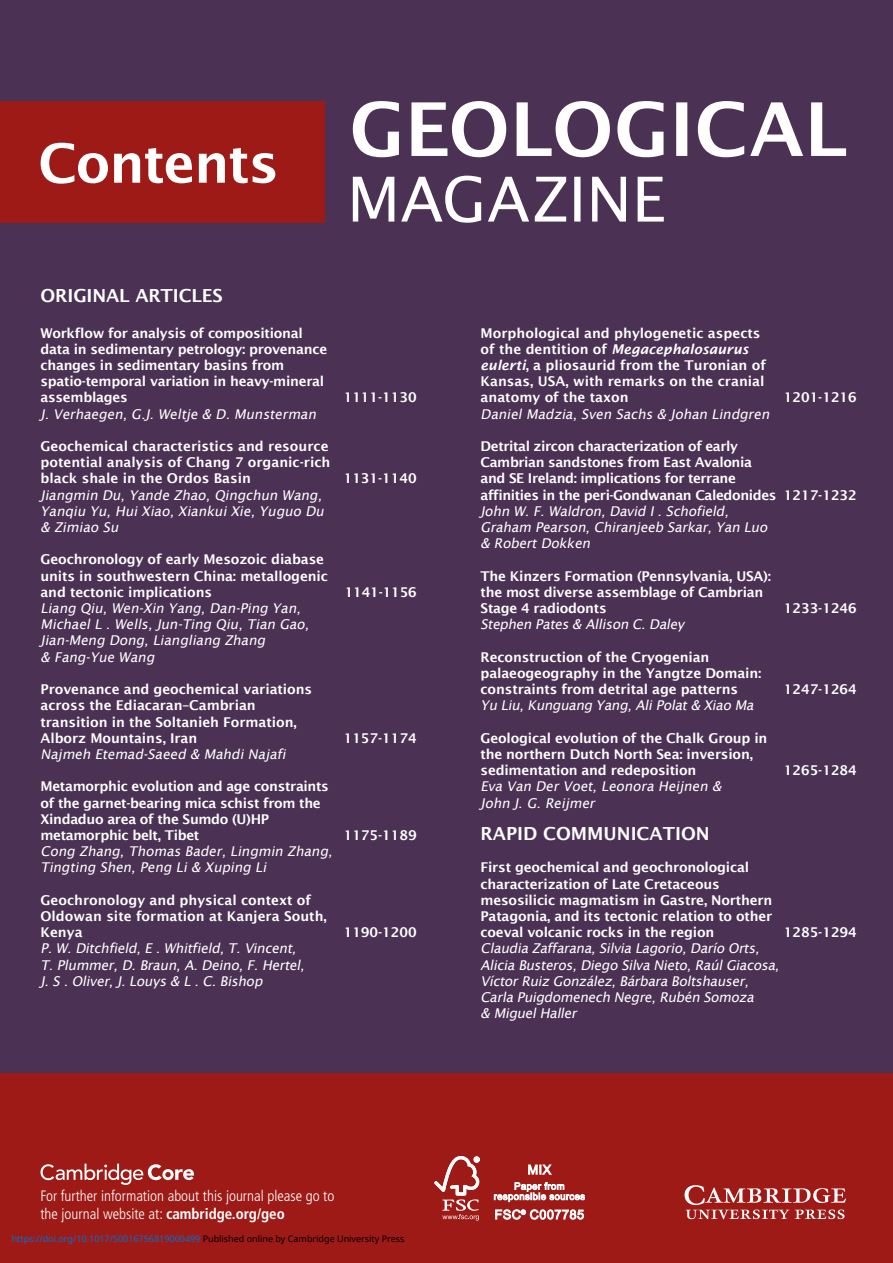
<style>
.page{position:relative;width:893px;height:1263px;background:#fff}
.page>*{position:absolute;margin:0;border:0;box-sizing:border-box;transform-origin:0 0}
.t1{font:600 54px "Lucida Sans";letter-spacing:-.025em;color:#fff}
.t2{font:600 18px "Lucida Sans";color:#fff}
.t3{font:300 condensed 15px/18px "Frutiger LT Std";color:#fff}
.t4{font:600 13.5px/16.2px "Lucida Sans";letter-spacing:-.015em;color:#fff}
.t5{font:italic 13.5px/16.2px "Lucida Sans";color:#fff}
.t6{font:9px "Noto Sans";color:#0172cf}
.s1{font-style:italic}
.s2{font-weight:700}
.s3{color:#000}
</style>
<div class="page">
<div style="left:0;top:0;width:893px;height:1073px;background:#4b3153"></div>
<div style="left:0;top:1073px;width:893px;height:190px;background:#9e1a16"></div>
<svg style="left:684px;top:1185px;width:162px;height:34px"></svg>
<svg style="left:40px;top:1164px;width:154px;height:21px"></svg>
<div style="left:0;top:101px;width:324px;height:122px;background:#9e1a16"></div>
<svg style="left:353px;top:176px;width:311px;height:47px"></svg>
<svg style="left:353px;top:101px;width:493px;height:56px"></svg>
<svg style="left:434px;top:1156px;width:46px;height:64px"></svg>
<svg style="left:494px;top:1164px;width:91px;height:38px"></svg>
<svg style="left:495px;top:1209px;width:89px;height:11px"></svg>
<h1 class="t1" style="left:38px;top:133px;width:242px">Contents</h1>
<h2 class="t2" style="left:40px;top:286px;width:184px">ORIGINAL ARTICLES</h2>
<p class="t4" style="left:40px;top:325px;width:288px">Workflow for analysis of compositional data in sedimentary petrology: provenance changes in sedimentary basins from spatio-temporal variation in heavy-mineral assemblages</p>
<p class="t5" style="left:40px;top:406px;width:280px">J . Verhaegen, G.J . Weltje &amp; D. Munsterman</p>
<p class="t4" style="left:40px;top:438px;width:291px">Geochemical characteristics and resource potential analysis of Chang 7 organic-rich black shale in the Ordos Basin</p>
<p class="t5" style="left:40px;top:487px;width:288px">J iangmin Du, Yande Zhao, Qingchun Wang,<br>Yanqiu Yu, Hui Xiao, Xiankui Xie, Yuguo Du &amp; Zimiao Su</p>
<p class="t4" style="left:40px;top:551px;width:289px">Geochronology of early Mesozoic diabase units in southwestern China: metallogenic and tectonic implications</p>
<p class="t5" style="left:40px;top:600px;width:273px">Liang Qiu, Wen-Xin Yang, Dan-Ping Yan,<br>Michael L . Wells, Jun-Ting Qiu, Tian Gao,<br>J ian-Meng Dong, Liangliang Zhang<br>&amp; Fang-Yue Wang</p>
<p class="t4" style="left:40px;top:681px;width:273px">Provenance and geochemical variations across the Ediacaran–Cambrian transition in the Soltanieh Formation, Alborz Mountains, Iran</p>
<p class="t5" style="left:40px;top:746px;width:250px">Naj meh Etemad-Saeed &amp; Mahdi Najafi</p>
<p class="t4" style="left:40px;top:778px;width:290px">Metamorphic evolution and age constraints of the garnet-bearing mica schist from the Xindaduo area of the Sumdo (U)HP metamorphic belt, Tibet</p>
<p class="t5" style="left:40px;top:843px;width:296px">Cong Zhang, Thomas Bader, Lingmin Zhang,<br>Tingting Shen, Peng Li &amp; Xuping Li</p>
<p class="t4" style="left:40px;top:892px;width:288px">Geochronology and physical context of<br>Oldowan site formation at Kanjera South,<br>Kenya</p>
<p class="t5" style="left:40px;top:940px;width:268px">P. W. Ditchfield, E . Whitfield, T. Vincent,<br>T. Plummer, D. Braun, A. Deino, F. Hertel,<br>J . S . Oliver, J . Louys &amp; L . C. Bishop</p>
<p class="t4" style="left:344px;top:389px;width:75px">1111-1130</p>
<p class="t4" style="left:344px;top:470px;width:75px">1131-1140</p>
<p class="t4" style="left:345px;top:584px;width:73px">1141-1156</p>
<p class="t4" style="left:344px;top:730px;width:75px">1157-1174</p>
<p class="t4" style="left:344px;top:827px;width:75px">1175-1189</p>
<p class="t4" style="left:344px;top:924px;width:75px">1190-1200</p>
<p class="t4" style="left:481px;top:325px;width:287px">Morphological and phylogenetic aspects of the dentition of <span class="s1">Megacephalosaurus eulerti</span>, a pliosaurid from the Turonian of Kansas, USA, with remarks on the cranial anatomy of the taxon</p>
<p class="t4" style="left:784px;top:389px;width:75px">1201-1216</p>
<p class="t5" style="left:481px;top:406px;width:293px">Daniel Madzia, Sven Sachs &amp; Johan Lindgren</p>
<p class="t4" style="left:481px;top:438px;width:378px">Detrital zircon characterization of early<br>Cambrian sandstones from East Avalonia<br>and SE Ireland: implications for terrane<br>affinities in the peri-Gondwanan Caledonides 1217-1232</p>
<p class="t5" style="left:481px;top:503px;width:291px">John W. F. Waldron, David I . Schofield,<br>Graham Pearson, Chiranjeeb Sarkar, Yan Luo &amp; Robert Dokken</p>
<p class="t4" style="left:481px;top:568px;width:292px">The Kinzers Formation (Pennsylvania, USA): the most diverse assemblage of Cambrian<br>Stage 4 radiodonts</p>
<p class="t4" style="left:784px;top:600px;width:75px">1233-1246</p>
<p class="t5" style="left:481px;top:616px;width:208px">Stephen Pates &amp; Allison C. Daley</p>
<p class="t4" style="left:481px;top:649px;width:282px">Reconstruction of the Cryogenian palaeogeography in the Yangtze Domain: constraints from detrital age patterns</p>
<p class="t5" style="left:481px;top:697px;width:277px">Yu Liu, Kunguang Yang, Ali Polat &amp; Xiao Ma</p>
<p class="t4" style="left:481px;top:730px;width:288px">Geological evolution of the Chalk Group in the northern Dutch North Sea: inversion, sedimentation and redeposition</p>
<p class="t5" style="left:481px;top:778px;width:245px">Eva Van Der Voet, Leonora Heij nen &amp;<br>John J. G. Reijmer</p>
<h2 class="t2" style="left:481px;top:823px;width:231px">RAPID COMMUNICATION</h2>
<p class="t4" style="left:481px;top:859px;width:293px">First geochemical and geochronological characterization of Late Cretaceous mesosilicic magmatism in Gastre, Northern Patagonia, and its tectonic relation to other coeval volcanic rocks in the region</p>
<p class="t4" style="left:784px;top:681px;width:75px">1247-1264</p>
<p class="t4" style="left:784px;top:762px;width:75px">1265-1284</p>
<p class="t4" style="left:784px;top:924px;width:75px">1285-1294</p>
<p class="t5" style="left:481px;top:940px;width:303px">Claudia Zaffarana, Silvia Lagorio, Darío Orts, Alicia Busteros, Diego Silva Nieto, Raúl Giacosa, Víctor Ruiz González, Bárbara Boltshauser, Carla Puigdomenech Negre, Rubén Somoza<br>&amp; Miguel Haller</p>
<p class="t3" style="left:40px;top:1187px;width:295px">For further information about this journal please go to the journal website at: <span class="s2">cambridge.org/geo</span></p>
<p class="t6" style="left:12px;top:1232px;width:394px">https://doi.org/10.1017/S0016756819000499 <span class="s3">Published online by Cambridge University Press</span></p>
</div>
